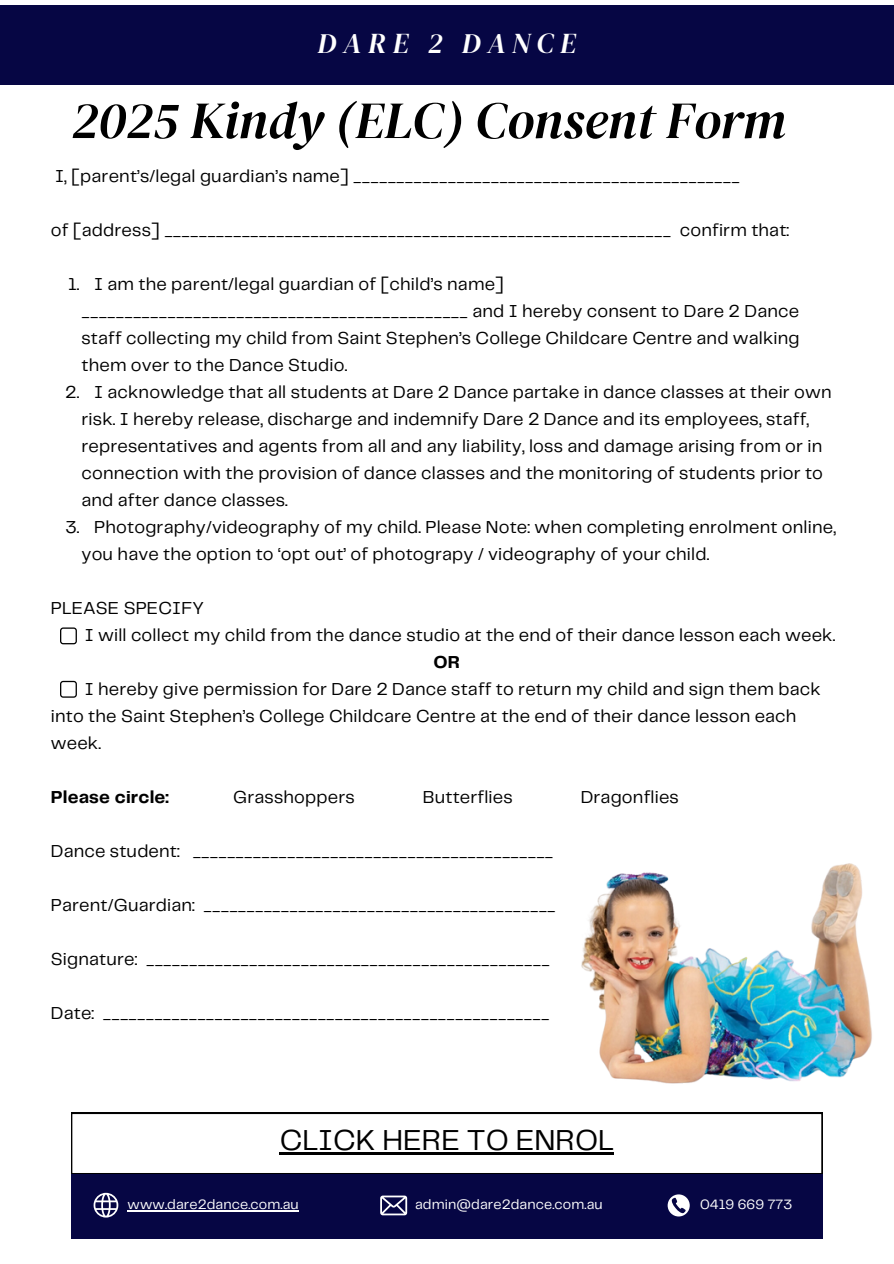
<style>
.page{position:relative;width:894px;height:1264px;background:#fff}
.page>*{position:absolute;margin:0;border:0;box-sizing:border-box;transform-origin:0 0}
.t1{font:italic 52.05px "DM Serif Display";color:#000}
.t2{font:30px "Telegraf";color:#000}
.t3{font:italic 28.5px "DM Serif Display";letter-spacing:.225em;color:#fff}
.t4{font:18px/27px "Telegraf";letter-spacing:.01em;color:#000}
.t5{font:700 18px "Telegraf";letter-spacing:.01em;color:#000}
.t6{font:14.1px "Telegraf";letter-spacing:.01em;color:#fff}
</style>
<div class="page">
<div style="left:0;top:6px;width:893px;height:79px;background:#060644"></div>
<svg style="left:71px;top:1112px;width:750px;height:61px"></svg>
<div style="left:71px;top:1174px;width:751px;height:64px;background:#060644"></div>
<svg style="left:94px;top:1192px;width:24px;height:25px"></svg>
<svg style="left:380px;top:1195px;width:27px;height:20px"></svg>
<svg style="left:667px;top:1194px;width:22px;height:22px"></svg>
<hr style="left:280px;top:1152px;width:333px;height:2px;background:#000">
<hr style="left:127px;top:1209px;width:172px;height:1px;background:#fff">
<svg style="left:60px;top:627px;width:17px;height:17px"></svg>
<svg style="left:60px;top:681px;width:17px;height:16px"></svg>
<img style="left:581px;top:863px;width:291px;height:221px">
<h2 class="t3" style="left:317px;top:23px;width:260px">DARE 2 DANCE</h2>
<h2 class="t1" style="left:72px;top:84px;width:715px">2025 Kindy (ELC) Consent Form</h2>
<p class="t4" style="left:55px;top:163px;width:686px">I, [parent’s/legal guardian’s name] _____________________________________________</p>
<p class="t4" style="left:51px;top:217px;width:739px">of [address] ___________________________________________________________ confirm that:</p>
<h3 class="t4" style="left:81px;top:271px;width:719px;text-indent:13px">I am the parent/legal guardian of [child’s name] _____________________________________________ and I hereby consent to Dare 2 Dance staff collecting my child from Saint Stephen’s College Childcare Centre and walking them over to the Dance Studio.</h3>
<p class="t4" style="left:68px;top:271px;width:13px">1.</p>
<h3 class="t4" style="left:81px;top:379px;width:751px;text-indent:13px">I acknowledge that all students at Dare 2 Dance partake in dance classes at their own risk. I hereby release, discharge and indemnify Dare 2 Dance and its employees, staff, representatives and agents from all and any liability, loss and damage arising from or in connection with the provision of dance classes and the monitoring of students prior to and after dance classes.</h3>
<p class="t4" style="left:65px;top:379px;width:16px">2.</p>
<h3 class="t4" style="left:81px;top:514px;width:755px;text-indent:13px">Photography/videography of my child. Please Note: when completing enrolment online, you have the option to ‘opt out’ of photograpy / videography of your child.</h3>
<p class="t4" style="left:65px;top:514px;width:16px">3.</p>
<h3 class="t4" style="left:51px;top:595px;width:155px">PLEASE SPECIFY</h3>
<h3 class="t4" style="left:85px;top:622px;width:751px">I will collect my child from the dance studio at the end of their dance lesson each week.</h3>
<h3 class="t5" style="left:433px;top:654px;width:28px">OR</h3>
<h3 class="t4" style="left:85px;top:676px;width:737px">I hereby give permission for Dare 2 Dance staff to return my child and sign them back</h3>
<h3 class="t4" style="left:51px;top:703px;width:746px">into the Saint Stephen’s College Childcare Centre at the end of their dance lesson each</h3>
<h3 class="t4" style="left:51px;top:730px;width:52px">week.</h3>
<h3 class="t5" style="left:51px;top:789px;width:120px">Please circle:</h3>
<h3 class="t4" style="left:233px;top:784px;width:123px">Grasshoppers</h3>
<h3 class="t4" style="left:422px;top:784px;width:91px">Butterflies</h3>
<h3 class="t4" style="left:580px;top:784px;width:100px">Dragonflies</h3>
<h3 class="t4" style="left:51px;top:838px;width:504px">Dance student: __________________________________________</h3>
<p class="t4" style="left:51px;top:892px;width:506px">Parent/Guardian: _________________________________________</p>
<p class="t4" style="left:51px;top:946px;width:500px">Signature: _______________________________________________</p>
<p class="t4" style="left:51px;top:1000px;width:500px">Date: ____________________________________________________</p>
<h1 class="t2" style="left:280px;top:1127px;width:335px">CLICK HERE TO ENROL</h1>
<h3 class="t6" style="left:127px;top:1198px;width:173px">www.dare2dance.com.au</h3>
<h3 class="t6" style="left:415px;top:1198px;width:189px">admin@dare2dance.com.au</h3>
<p class="t6" style="left:699px;top:1198px;width:94px">0419 669 773</p>
</div>
